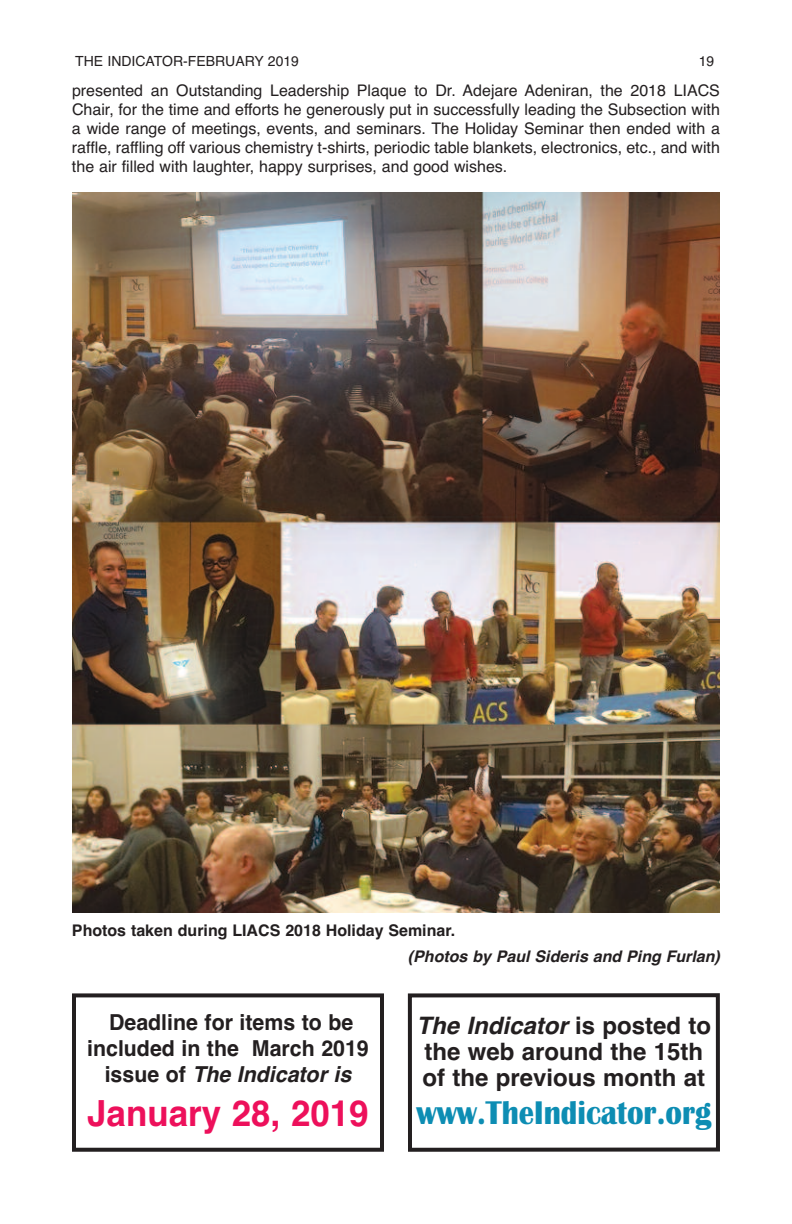
<style>
.page{position:relative;width:792px;height:1224px;background:#fff}
.page>*{position:absolute;margin:0;border:0;box-sizing:border-box;transform-origin:0 0}
.t1{font:700 36px "Helvetica";color:#ed105b}
.t2{font:700 34px "Britannic";color:#0d8db3;scale:.9 1}
.t3{font:700 24px/26px "Helvetica";color:#231f20}
.t4{font:700 22px/26px "Helvetica";color:#231f20;text-align:center}
.t5{font:16px/19px "Helvetica";color:#231f20;text-align:justify}
.t6{font:700 16px "Helvetica";color:#231f20}
.t7{font:italic 700 16px "Helvetica";color:#231f20}
.t8{font:14px "Helvetica";color:#231f20}
.s1{font-style:italic}
</style>
<div class="page">
<img style="left:72px;top:193px;width:648px;height:720px">
<div style="left:72px;top:993px;width:312px;height:159px;border:4px solid #231f20"></div>
<div style="left:408px;top:993px;width:312px;height:159px;border:4px solid #231f20"></div>
<p class="t8" style="left:75px;top:53px;width:225px">THE INDICATOR-FEBRUARY 2019</p>
<p class="t8" style="left:699px;top:53px;width:17px">19</p>
<p class="t5" style="left:72px;top:81px;width:650px">presented an Outstanding Leadership Plaque to Dr. Adejare Adeniran, the 2018 LIACS Chair, for the time and efforts he generously put in successfully leading the Subsection with a wide range of meetings, events, and seminars. The Holiday Seminar then ended with a raffle, raffling off various chemistry t-shirts, periodic table blankets, electronics, etc., and with the air filled with laughter, happy surprises, and good wishes.</p>
<p class="t6" style="left:72px;top:921px;width:385px">Photos taken during LIACS 2018 Holiday Seminar.</p>
<p class="t7" style="left:408px;top:947px;width:314px">(Photos by Paul Sideris and Ping Furlan)</p>
<h3 class="t4" style="left:87px;top:1009px;width:283px">Deadline for items to be included in the March 2019 issue of <span class="s1">The Indicator is</span></h3>
<h1 class="t1" style="left:87px;top:1092px;width:283px">January 28, 2019</h1>
<h3 class="t3" style="left:417px;top:1012px;width:296px"><span class="s1">The Indicator</span> is posted to the web around the 15th of the previous month at</h3>
<h2 class="t2" style="left:416px;top:1092px;width:329px">www.TheIndicator.org</h2>
</div>
